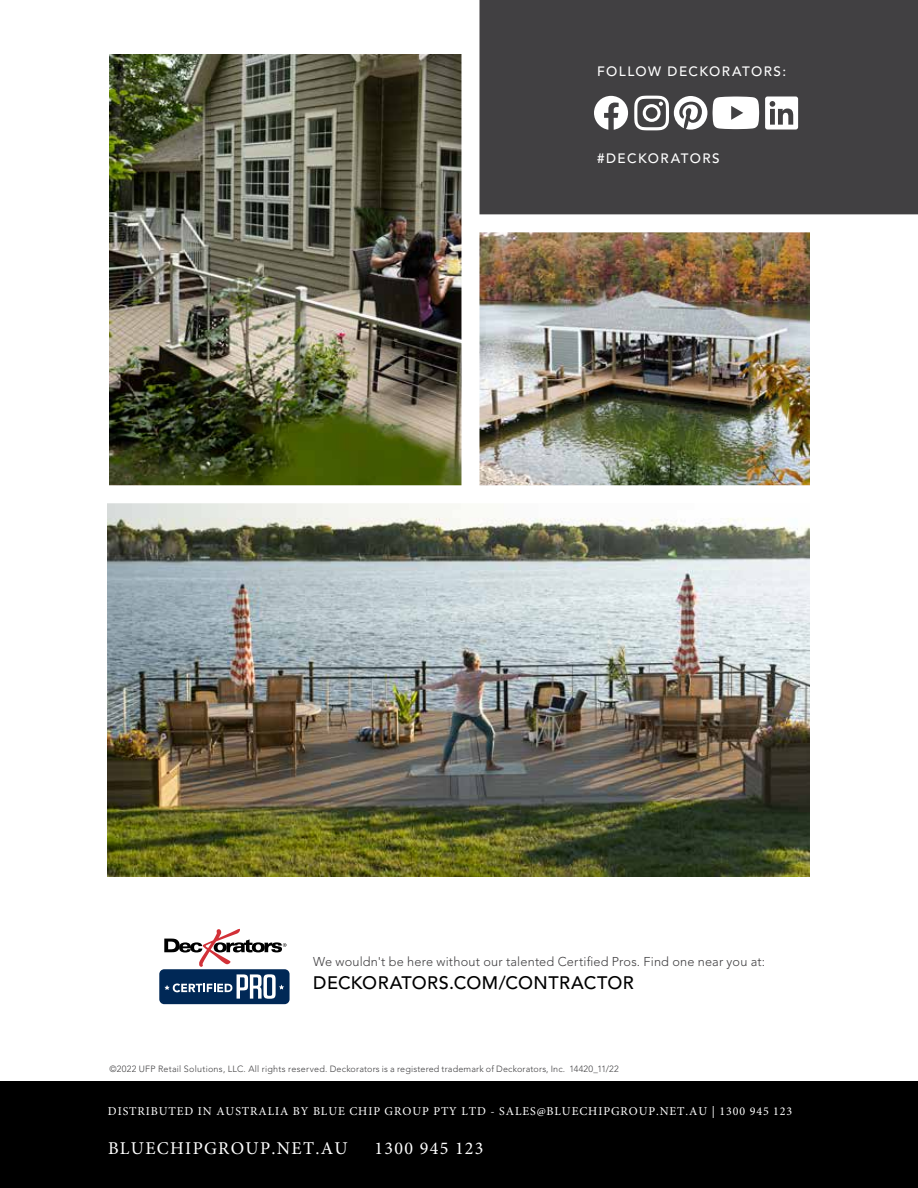
<style>
.page{position:relative;width:918px;height:1188px;background:#fff}
.page>*{position:absolute;margin:0;border:0;box-sizing:border-box;transform-origin:0 0}
.t1{font:18px "Minion Pro";letter-spacing:.07em;color:#fff}
.t2{font:500 18px "Avenir LT Std";letter-spacing:.02em;color:#000}
.t3{font:500 13.5px "Avenir LT Std";letter-spacing:.105em;color:#fff}
.t4{font:300 12.75px "Avenir LT Std";letter-spacing:.015em;color:#414042}
.t5{font:12px "Minion Pro";letter-spacing:.075em;color:#fff}
.t6{font:300 9px "Avenir LT Std";letter-spacing:.02em;color:#414042}
</style>
<div class="page">
<div style="left:0;top:1082px;width:918px;height:106px;background:#000"></div>
<img style="left:110px;top:54px;width:351px;height:431px">
<img style="left:479px;top:232px;width:331px;height:253px">
<div style="left:479px;top:0;width:439px;height:214px;background:#414042"></div>
<svg style="left:765px;top:97px;width:33px;height:33px"></svg>
<svg style="left:634px;top:96px;width:73px;height:34px"></svg>
<svg style="left:713px;top:97px;width:46px;height:32px"></svg>
<svg style="left:594px;top:96px;width:34px;height:34px"></svg>
<img style="left:108px;top:503px;width:702px;height:373px">
<div style="left:159px;top:969px;width:131px;height:35px;background:#002856;border-radius:5px"></div>
<svg style="left:164px;top:974px;width:120px;height:25px"></svg>
<svg style="left:164px;top:929px;width:122px;height:38px"></svg>
<h2 class="t3" style="left:597px;top:64px;width:191px">FOLLOW DECKORATORS:</h2>
<h2 class="t3" style="left:597px;top:150px;width:124px">#DECKORATORS</h2>
<h3 class="t4" style="left:313px;top:954px;width:453px">We wouldn't be here without our talented Certified Pros. Find one near you at:</h3>
<h1 class="t2" style="left:313px;top:973px;width:322px">DECKORATORS.COM/CONTRACTOR</h1>
<p class="t6" style="left:110px;top:1063px;width:511px">©2022 UFP Retail Solutions, LLC. All rights reserved. Deckorators is a registered trademark of Deckorators, Inc. 14420_11/22</p>
<h3 class="t5" style="left:108px;top:1103px;width:686px">DISTRIBUTED IN AUSTRALIA BY BLUE CHIP GROUP PTY LTD - SALES@BLUECHIPGROUP.NET.AU | 1300 945 123</h3>
<h1 class="t1" style="left:108px;top:1137px;width:241px">BLUECHIPGROUP.NET.AU</h1>
<h1 class="t1" style="left:375px;top:1137px;width:110px">1300 945 123</h1>
</div>
